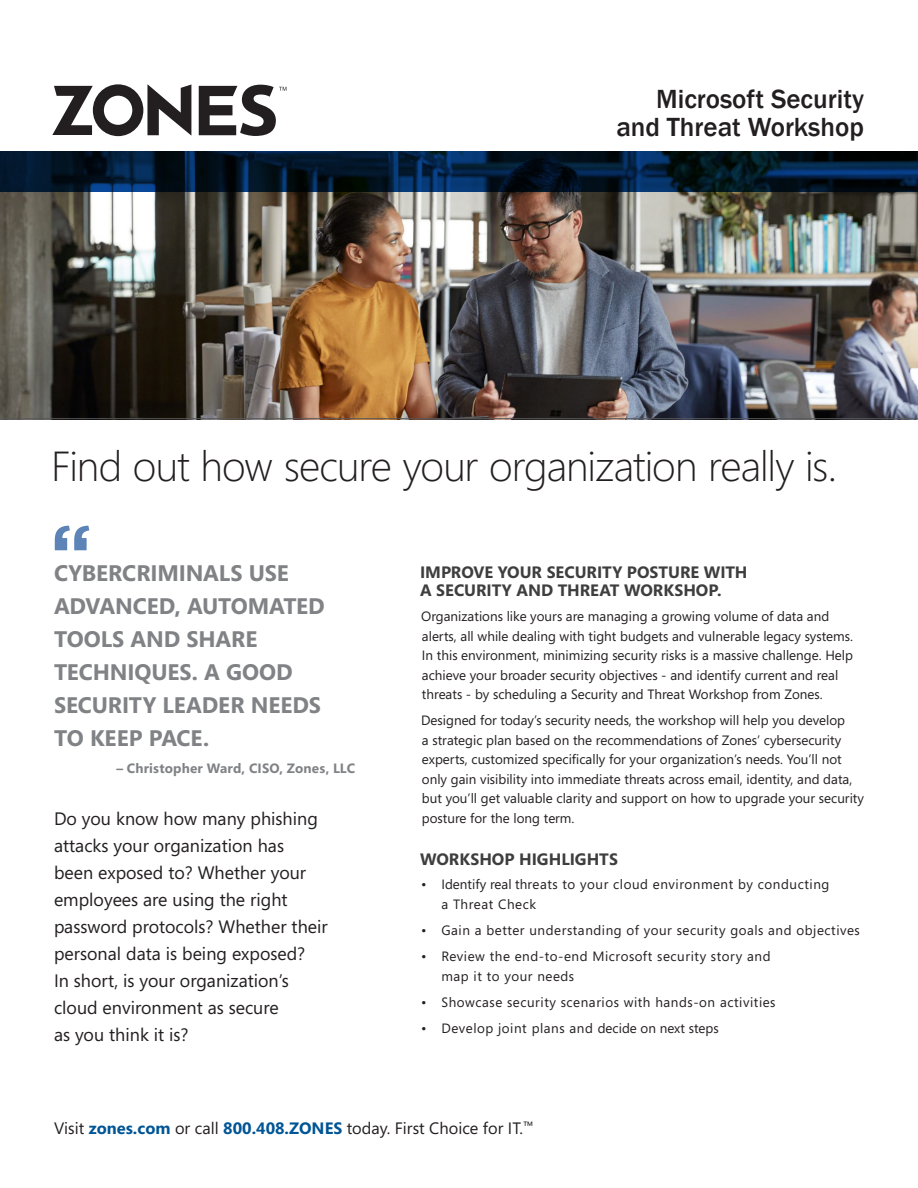
<style>
.page{position:relative;width:918px;height:1188px;background:#fff}
.page>*{position:absolute;margin:0;border:0;box-sizing:border-box;transform-origin:0 0}
.Bold_Copy{font:700 76.5px "Gotham";color:#5c84b7}
.t1{font:300 42px "Segoe";letter-spacing:-.025em;color:#231f20}
.CS17_Title{font:500 27px/28.5px "Franklin Gothic";color:#231f20;text-align:right}
.Bold_Copy-2{font:700 22.5px/33px "Segoe";letter-spacing:-.005em;color:#808285}
.Body_copy{font:18px/27px "Segoe";color:#231f20}
.Bold_Copy-3{font:700 16.5px/18px "Segoe";color:#3e3e3f}
.Phone___URL{font:16.5px "Segoe";color:#231f20}
.Body_copy-2{font:13.5px/19.5px "Segoe";color:#231f20}
.Body_copy-3{font:13.5px/19.5px "Segoe";letter-spacing:.04em;color:#231f20}
.Bold_Copy-4{font:700 13.5px "Segoe";letter-spacing:.01em;color:#808285}
.s1{font-weight:700;color:#005595}
</style>
<div class="page">
<img style="left:0;top:192px;width:918px;height:226px">
<svg style="left:0;top:151px;width:918px;height:41px;background:#021a30"></svg>
<svg style="left:199px;top:85px;width:87px;height:51px"></svg>
<svg style="left:52px;top:84px;width:139px;height:52px"></svg>
<hr style="left:0;top:418px;width:918px;height:1px;background:#57585a">
<p class="CS17_Title" style="left:616px;top:85px;width:249px">Microsoft Security and Threat Workshop</p>
<p class="t1" style="left:51px;top:442px;width:788px">Find out how secure your organization really is.</p>
<p class="Bold_Copy" style="left:50px;top:502px;width:43px">“</p>
<p class="Bold_Copy-2" style="left:54px;top:555px;width:272px">CYBERCRIMINALS USE<br>ADVANCED, AUTOMATED<br>TOOLS AND SHARE<br>TECHNIQUES. A GOOD<br>SECURITY LEADER NEEDS<br>TO KEEP PACE.</p>
<p class="Bold_Copy-4" style="left:116px;top:759px;width:240px">– Christopher Ward, CISO, Zones, LLC</p>
<p class="Body_copy" style="left:54px;top:804px;width:275px">Do you know how many phishing attacks your organization has<br>been exposed to? Whether your employees are using the right password protocols? Whether their personal data is being exposed?<br>In short, is your organization’s cloud environment as secure<br>as you think it is?</p>
<p class="Bold_Copy-3" style="left:420px;top:563px;width:329px">IMPROVE YOUR SECURITY POSTURE WITH<br>A SECURITY AND THREAT WORKSHOP.</p>
<p class="Body_copy-2" style="left:421px;top:606px;width:433px">Organizations like yours are managing a growing volume of data and alerts, all while dealing with tight budgets and vulnerable legacy systems.<br>In this environment, minimizing security risks is a massive challenge. Help achieve your broader security objectives - and identify current and real threats - by scheduling a Security and Threat Workshop from Zones.</p>
<p class="Body_copy-2" style="left:421px;top:711px;width:444px">Designed for today’s security needs, the workshop will help you develop<br>a strategic plan based on the recommendations of Zones’ cybersecurity experts, customized specifically for your organization’s needs. You’ll not only gain visibility into immediate threats across email, identity, and data, but you’ll get valuable clarity and support on how to upgrade your security posture for the long term.</p>
<p class="Bold_Copy-3" style="left:420px;top:850px;width:199px">WORKSHOP HIGHLIGHTS</p>
<p class="Body_copy-3" style="left:441px;top:874px;width:390px;text-indent:-20px">• Identify real threats to your cloud environment by conducting a Threat Check</p>
<p class="Body_copy-3" style="left:421px;top:920px;width:440px">• Gain a better understanding of your security goals and objectives</p>
<p class="Body_copy-3" style="left:441px;top:946px;width:331px;text-indent:-20px">• Review the end-to-end Microsoft security story and map it to your needs</p>
<p class="Body_copy-3" style="left:421px;top:992px;width:356px">• Showcase security scenarios with hands-on activities</p>
<p class="Body_copy-3" style="left:421px;top:1018px;width:299px">• Develop joint plans and decide on next steps</p>
<p class="Phone___URL" style="left:54px;top:1117px;width:481px">Visit <span class="s1">zones.com</span> or call <span class="s1">800.408.ZONES</span> today. First Choice for IT.<sup>™</sup></p>
</div>
